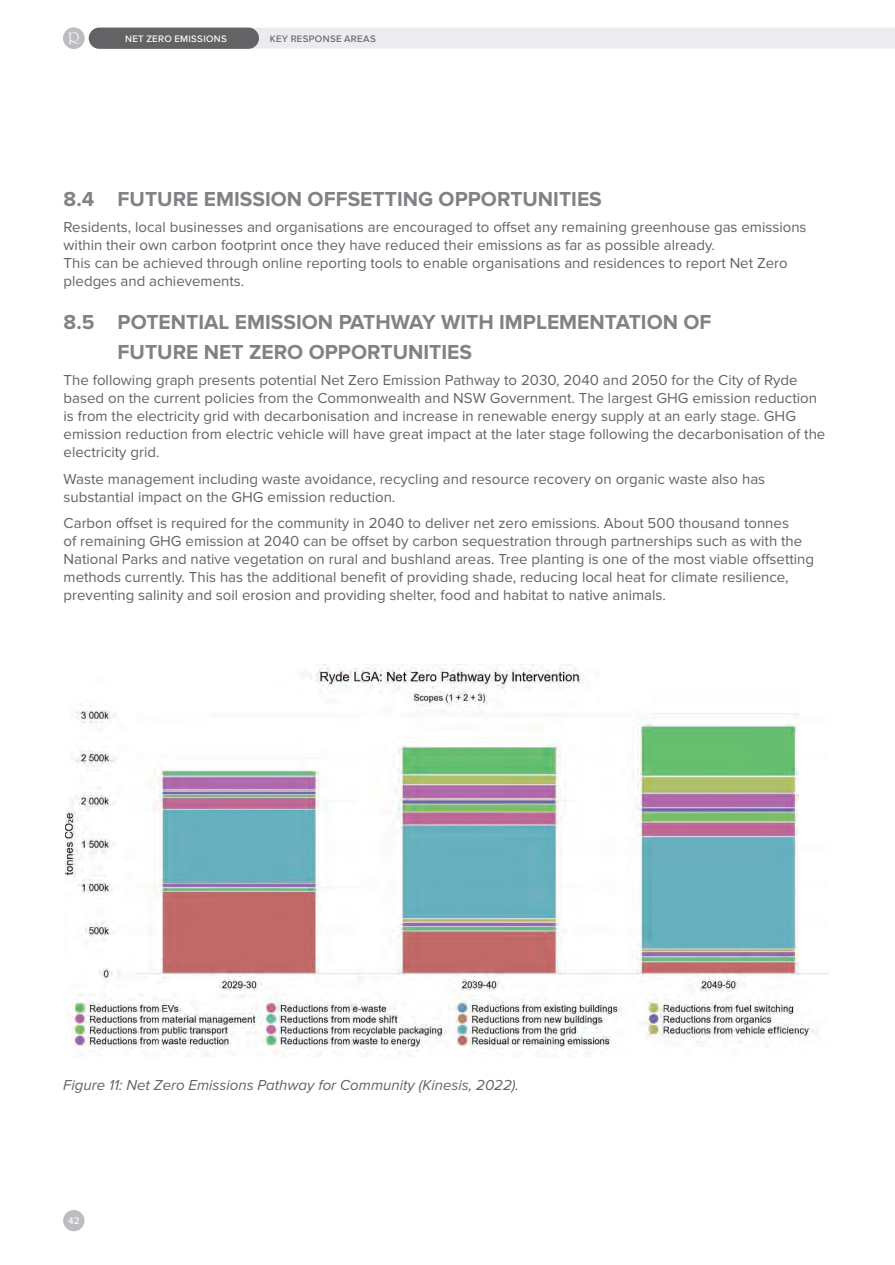
<style>
.page{position:relative;width:895px;height:1265px;background:#fff}
.page>*{position:absolute;margin:0;border:0;box-sizing:border-box;transform-origin:0 0}
.t1{font:700 21px/30px "Proxima Nova";color:#808285}
.t2{font:15px/18px "Proxima Nova";color:#636366}
.t3{font:italic 15px "Proxima Nova";color:#636366}
.t4{font:500 9.75px "Proxima Nova";letter-spacing:.03em;color:#fff}
.t5{font:500 9.75px "Proxima Nova";letter-spacing:.03em;color:#636366}
</style>
<div class="page">
<div style="left:63px;top:1210px;width:21px;height:21px;background:#bcbdc0;border-radius:50%"></div>
<img style="left:65px;top:664px;width:763px;height:392px">
<svg style="left:63px;top:27px;width:831px;height:22px;background:#ebebed"></svg>
<div style="left:89px;top:28px;width:170px;height:21px;background:#636366;border-radius:11px"></div>
<p class="t4" style="left:125px;top:33px;width:103px">NET ZERO EMISSIONS</p>
<p class="t5" style="left:270px;top:33px;width:107px">KEY RESPONSE AREAS</p>
<h1 class="t1" style="left:64px;top:185px;width:539px">8.4 FUTURE EMISSION OFFSETTING OPPORTUNITIES</h1>
<p class="t2" style="left:64px;top:219px;width:744px">Residents, local businesses and organisations are encouraged to offset any remaining greenhouse gas emissions within their own carbon footprint once they have reduced their emissions as far as possible already.<br>This can be achieved through online reporting tools to enable organisations and residences to report Net Zero pledges and achievements.</p>
<h1 class="t1" style="left:118px;top:308px;width:595px;text-indent:-54px">8.5 POTENTIAL EMISSION PATHWAY WITH IMPLEMENTATION OF<br>FUTURE NET ZERO OPPORTUNITIES</h1>
<p class="t2" style="left:64px;top:372px;width:763px">The following graph presents potential Net Zero Emission Pathway to 2030, 2040 and 2050 for the City of Ryde based on the current policies from the Commonwealth and NSW Government. The largest GHG emission reduction is from the electricity grid with decarbonisation and increase in renewable energy supply at an early stage. GHG emission reduction from electric vehicle will have great impact at the later stage following the decarbonisation of the electricity grid.</p>
<p class="t2" style="left:64px;top:470px;width:702px">Waste management including waste avoidance, recycling and resource recovery on organic waste also has substantial impact on the GHG emission reduction.</p>
<p class="t2" style="left:64px;top:515px;width:751px">Carbon offset is required for the community in 2040 to deliver net zero emissions. About 500 thousand tonnes<br>of remaining GHG emission at 2040 can be offset by carbon sequestration through partnerships such as with the National Parks and native vegetation on rural and bushland areas. Tree planting is one of the most viable offsetting methods currently. This has the additional benefit of providing shade, reducing local heat for climate resilience, preventing salinity and soil erosion and providing shelter, food and habitat to native animals.</p>
<p class="t3" style="left:63px;top:1076px;width:457px">Figure 11: Net Zero Emissions Pathway for Community (Kinesis, 2022).</p>
<p class="t4" style="left:68px;top:1215px;width:13px">42</p>
</div>
